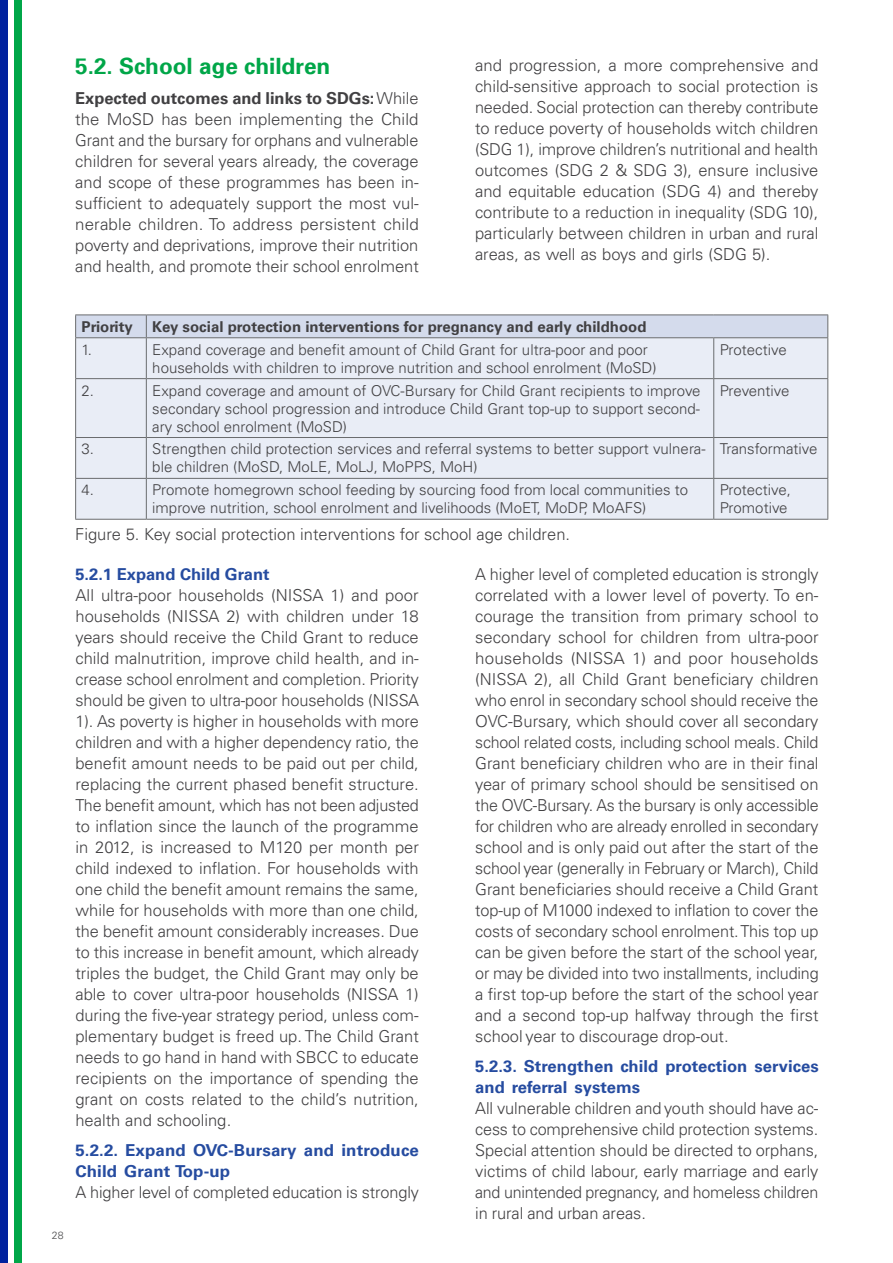
<style>
.page{position:relative;width:893px;height:1263px;background:#fff}
.page>*{position:absolute;margin:0;border:0;box-sizing:border-box;transform-origin:0 0}
.t1{font:700 22.5px "Univers 65";color:#00a648}
.t2{font:300 16.5px/21px "Univers LT Pro 45";color:#414042;text-align:justify}
.t3{font:700 16.5px/21px "Univers LT Pro 65";letter-spacing:.005em;color:#264ca0}
.t4{font:700 16.5px "Univers LT Pro 65";color:#414042}
.t5{font:300 15px/18px "Univers LT Pro 45";color:#414042}
.t6{font:700 15px "Univers LT Pro 65";color:#414042}
.t7{font:300 10.5px "Univers LT Pro 45";color:#4d4d4f}
.s1{font-family:"Univers LT Pro 45";font-weight:300}
</style>
<div class="page">
<div style="left:15px;top:0;width:7px;height:1263px;background:#00a648"></div>
<div style="left:0;top:0;width:7px;height:1263px;background:#00219e"></div>
<div style="left:76px;top:338px;width:751px;height:181px;background:#e9edf6"></div>
<hr style="left:146px;top:338px;width:1px;height:40px;background:#6a6c6e">
<hr style="left:713px;top:338px;width:1px;height:40px;background:#6a6c6e">
<hr style="left:75px;top:378px;width:71px;height:1px;background:#6a6c6e">
<hr style="left:146px;top:378px;width:568px;height:1px;background:#6a6c6e">
<hr style="left:146px;top:379px;width:1px;height:58px;background:#6a6c6e">
<hr style="left:714px;top:378px;width:114px;height:1px;background:#6a6c6e">
<hr style="left:713px;top:379px;width:1px;height:58px;background:#6a6c6e">
<hr style="left:75px;top:437px;width:71px;height:1px;background:#6a6c6e">
<hr style="left:146px;top:437px;width:568px;height:1px;background:#6a6c6e">
<hr style="left:146px;top:438px;width:1px;height:40px;background:#6a6c6e">
<hr style="left:714px;top:437px;width:114px;height:1px;background:#6a6c6e">
<hr style="left:713px;top:438px;width:1px;height:40px;background:#6a6c6e">
<hr style="left:75px;top:478px;width:71px;height:1px;background:#6a6c6e">
<hr style="left:146px;top:478px;width:568px;height:1px;background:#6a6c6e">
<hr style="left:146px;top:479px;width:1px;height:40px;background:#6a6c6e">
<hr style="left:714px;top:478px;width:114px;height:1px;background:#6a6c6e">
<hr style="left:713px;top:479px;width:1px;height:40px;background:#6a6c6e">
<hr style="left:75px;top:314px;width:71px;height:1px;background:#6a6c6e">
<hr style="left:146px;top:314px;width:568px;height:1px;background:#6a6c6e">
<hr style="left:714px;top:314px;width:114px;height:1px;background:#6a6c6e">
<svg style="left:75px;top:315px;width:753px;height:23px;background:#ced5e5"></svg>
<hr style="left:75px;top:338px;width:1px;height:40px;background:#6a6c6e">
<hr style="left:75px;top:379px;width:1px;height:58px;background:#6a6c6e">
<hr style="left:75px;top:438px;width:1px;height:40px;background:#6a6c6e">
<hr style="left:75px;top:479px;width:1px;height:40px;background:#6a6c6e">
<hr style="left:827px;top:338px;width:1px;height:40px;background:#6a6c6e">
<hr style="left:827px;top:379px;width:1px;height:58px;background:#6a6c6e">
<hr style="left:827px;top:438px;width:1px;height:40px;background:#6a6c6e">
<hr style="left:827px;top:479px;width:1px;height:40px;background:#6a6c6e">
<hr style="left:75px;top:519px;width:71px;height:1px;background:#6a6c6e">
<hr style="left:146px;top:519px;width:568px;height:1px;background:#6a6c6e">
<hr style="left:714px;top:519px;width:114px;height:1px;background:#6a6c6e">
<h1 class="t1" style="left:75px;top:51px;width:257px">5.2. School age children</h1>
<p class="t4" style="left:75px;top:86px;width:345px">Expected outcomes and links to SDGs: <span class="s1">While</span></p>
<p class="t2" style="left:75px;top:108px;width:345px">the MoSD has been implementing the Child Grant and the bursary for orphans and vulnerable children for several years already, the coverage and scope of these programmes has been in&shy;sufficient to adequately support the most vul&shy;nerable children. To address persistent child poverty and deprivations, improve their nutrition and health, and promote their school enrolment</p>
<p class="t2" style="left:475px;top:55px;width:345px">and progression, a more comprehensive and child-sensitive approach to social protection is needed. Social protection can thereby contribute to reduce poverty of households witch children (SDG 1), improve children’s nutritional and health outcomes (SDG 2 &amp; SDG 3), ensure inclusive and equitable education (SDG 4) and thereby contribute to a reduction in inequality (SDG 10), particularly between children in urban and rural areas, as well as boys and girls (SDG 5).</p>
<p class="t7" style="left:52px;top:1228px;width:13px">28</p>
<p class="t6" style="left:82px;top:316px;width:53px">Priority</p>
<p class="t6" style="left:152px;top:316px;width:496px">Key social protection interventions for pregnancy and early childhood</p>
<p class="t5" style="left:82px;top:340px;width:12px">1.</p>
<p class="t5" style="left:152px;top:340px;width:506px">Expand coverage and benefit amount of Child Grant for ultra-poor and poor households with children to improve nutrition and school enrolment (MoSD)</p>
<p class="t5" style="left:720px;top:340px;width:68px">Protective</p>
<p class="t5" style="left:82px;top:381px;width:14px">2.</p>
<p class="t5" style="left:152px;top:381px;width:550px;text-align:justify">Expand coverage and amount of OVC-Bursary for Child Grant recipients to improve secondary school progression and introduce Child Grant top-up to support second&shy;ary school enrolment (MoSD)</p>
<p class="t5" style="left:720px;top:381px;width:71px">Preventive</p>
<p class="t5" style="left:82px;top:440px;width:14px">3.</p>
<p class="t5" style="left:152px;top:440px;width:555px">Strengthen child protection services and referral systems to better support vulnera&shy;ble children (MoSD, MoLE, MoLJ, MoPPS, MoH)</p>
<p class="t5" style="left:720px;top:440px;width:99px">Transformative</p>
<p class="t5" style="left:82px;top:480px;width:14px">4.</p>
<p class="t5" style="left:152px;top:480px;width:537px">Promote homegrown school feeding by sourcing food from local communities to improve nutrition, school enrolment and livelihoods (MoET, MoDP, MoAFS)</p>
<p class="t5" style="left:720px;top:480px;width:73px">Protective,<br>Promotive</p>
<p class="t2" style="left:75px;top:523px;width:496px">Figure 5. Key social protection interventions for school age children.</p>
<p class="t3" style="left:75px;top:562px;width:196px">5.2.1 Expand Child Grant</p>
<p class="t2" style="left:75px;top:584px;width:345px">All ultra-poor households (NISSA 1) and poor households (NISSA 2) with children under 18 years should receive the Child Grant to reduce child malnutrition, improve child health, and in&shy;crease school enrolment and completion. Priority should be given to ultra-poor households (NISSA 1). As poverty is higher in households with more children and with a higher dependency ratio, the benefit amount needs to be paid out per child, replacing the current phased benefit structure.<br>The benefit amount, which has not been adjusted to inflation since the launch of the programme in 2012, is increased to M120 per month per child indexed to inflation. For households with one child the benefit amount remains the same, while for households with more than one child, the benefit amount considerably increases. Due to this increase in benefit amount, which already triples the budget, the Child Grant may only be able to cover ultra-poor households (NISSA 1) during the five-year strategy period, unless com&shy;plementary budget is freed up. The Child Grant needs to go hand in hand with SBCC to educate recipients on the importance of spending the grant on costs related to the child’s nutrition, health and schooling.</p>
<p class="t3" style="left:75px;top:1138px;width:345px">5.2.2. Expand OVC-Bursary and introduce<br>Child Grant Top-up</p>
<p class="t2" style="left:75px;top:1181px;width:345px">A higher level of completed education is strongly</p>
<p class="t2" style="left:475px;top:563px;width:345px">A higher level of completed education is strongly correlated with a lower level of poverty. To en&shy;courage the transition from primary school to secondary school for children from ultra-poor households (NISSA 1) and poor households (NISSA 2), all Child Grant beneficiary children who enrol in secondary school should receive the OVC-Bursary, which should cover all secondary school related costs, including school meals. Child Grant beneficiary children who are in their final year of primary school should be sensitised on the OVC-Bursary. As the bursary is only accessible for children who are already enrolled in secondary school and is only paid out after the start of the school year (generally in February or March), Child Grant beneficiaries should receive a Child Grant top-up of M1000 indexed to inflation to cover the costs of secondary school enrolment. This top up can be given before the start of the school year, or may be divided into two installments, including a first top-up before the start of the school year and a second top-up halfway through the first school year to discourage drop-out.</p>
<p class="t3" style="left:475px;top:1054px;width:345px">5.2.3. Strengthen child protection services and referral systems</p>
<p class="t2" style="left:475px;top:1097px;width:345px">All vulnerable children and youth should have ac&shy;cess to comprehensive child protection systems.<br>Special attention should be directed to orphans, victims of child labour, early marriage and early and unintended pregnancy, and homeless children in rural and urban areas.</p>
</div>
